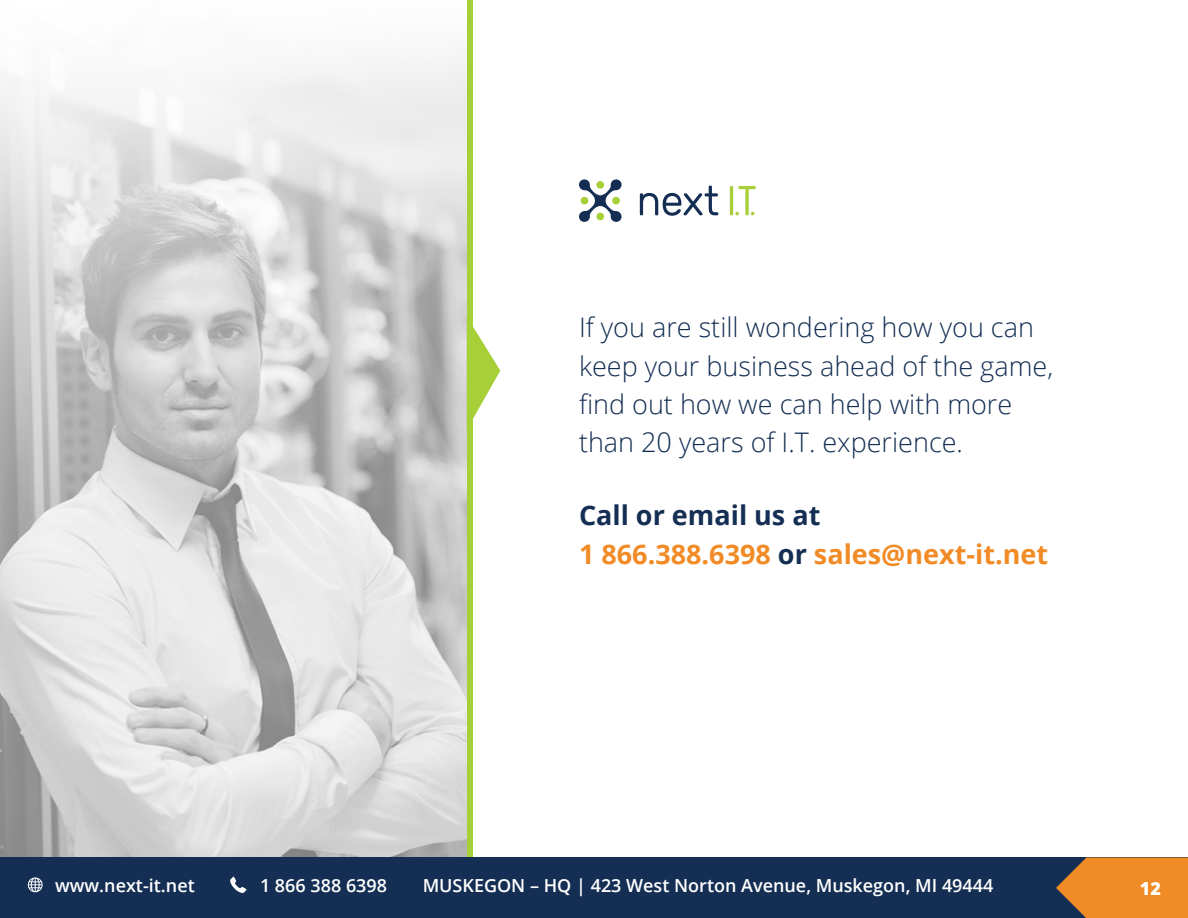
<style>
.page{position:relative;width:1188px;height:918px;background:#fff}
.page>*{position:absolute;margin:0;border:0;box-sizing:border-box;transform-origin:0 0}
.t1{font:300 27px/38.4px "Open Sans";color:#152f54}
.t2{font:700 27px "Open Sans";color:#f18b26}
.t3{font:700 27px "Open Sans";color:#152f54}
.t4{font:600 18px "Open Sans";color:#fff}
.t5{font:800 18px "Open Sans";color:#fff}
.s1{color:#152f54}
</style>
<div class="page">
<img style="left:0;top:53px;width:467px;height:805px">
<div style="left:467px;top:0;width:5px;height:918px;background:#a6cf38"></div>
<svg style="left:472px;top:317px;width:28px;height:113px"></svg>
<div style="left:0;top:858px;width:1188px;height:60px;background:#152f54"></div>
<svg style="left:1056px;top:858px;width:132px;height:60px;background:#d7802b"></svg>
<svg style="left:28px;top:877px;width:15px;height:15px"></svg>
<svg style="left:230px;top:877px;width:16px;height:16px"></svg>
<svg style="left:579px;top:179px;width:43px;height:43px"></svg>
<svg style="left:640px;top:186px;width:78px;height:30px"></svg>
<hr style="left:730px;top:186px;width:3px;height:29px;background:#a9cf38">
<svg style="left:735px;top:186px;width:21px;height:29px"></svg>
<p class="t1" style="left:579px;top:307px;width:476px">If you are still wondering how you can keep your business ahead of the game, find out how we can help with more than 20 years of I.T. experience.</p>
<p class="t3" style="left:579px;top:496px;width:243px">Call or email us at</p>
<p class="t2" style="left:579px;top:535px;width:471px">1 866.388.6398 <span class="s1">or</span> sales@next-it.net</p>
<p class="t4" style="left:55px;top:873px;width:141px">www.next-it.net</p>
<p class="t4" style="left:260px;top:873px;width:129px">1 866 388 6398</p>
<p class="t4" style="left:423px;top:873px;width:572px">MUSKEGON – HQ | 423 West Norton Avenue, Muskegon, MI 49444</p>
<p class="t5" style="left:1140px;top:875px;width:23px">12</p>
</div>
